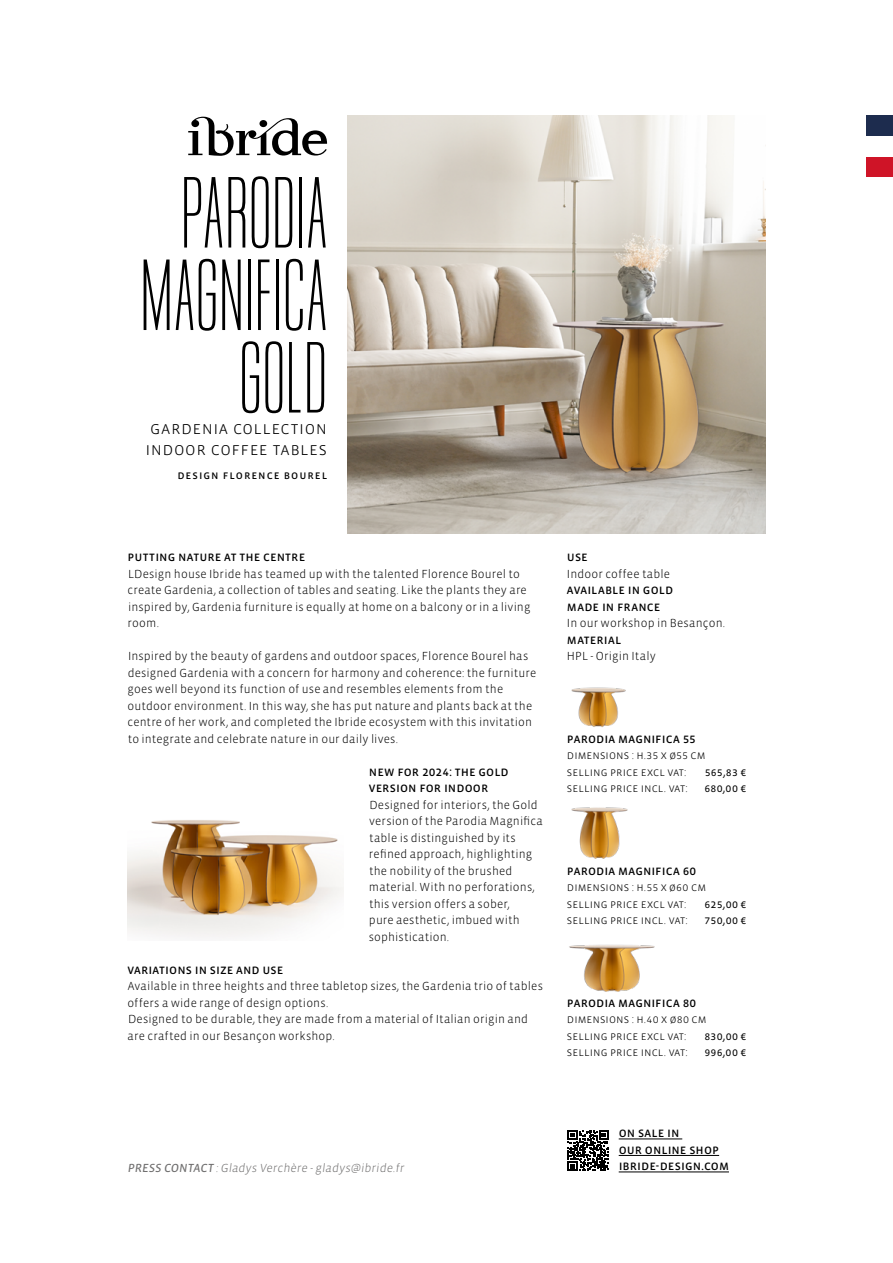
<style>
.page{position:relative;width:893px;height:1263px;background:#fff}
.page>*{position:absolute;margin:0;border:0;box-sizing:border-box;transform-origin:0 0}
.t1{font:70.5px/82.5px "Norfolk Narrow";color:#000;text-align:right}
.t2{font:300 18px/21px "Vista Sans OT";letter-spacing:.03em;color:#000}
.t3{font:13.5px/16.5px "Vista Sans OT";letter-spacing:.005em;color:#000}
.t4{font:300 12px/16.5px "Vista Sans OT";letter-spacing:.01em;color:#000}
.t5{font:300 12px "Vista Sans OT";letter-spacing:-.13em;color:#706f6f}
.t6{font:12px "Vista Sans OT";letter-spacing:.015em;color:#000}
.t7{font:12px "Vista Sans OT";letter-spacing:.08em;color:#000}
.s1{font-weight:400}
</style>
<div class="page">
<img style="left:347px;top:116px;width:418px;height:418px">
<svg style="left:188px;top:116px;width:139px;height:40px"></svg>
<div style="left:867px;top:157px;width:26px;height:20px;background:#cf1427"></div>
<div style="left:867px;top:116px;width:26px;height:20px;background:#1d2c4e"></div>
<img style="left:128px;top:820px;width:215px;height:118px">
<hr style="left:619px;top:1139px;width:63px;height:1px;background:#000">
<hr style="left:619px;top:1155px;width:100px;height:1px;background:#000">
<hr style="left:619px;top:1172px;width:110px;height:1px;background:#000">
<svg style="left:568px;top:1130px;width:41px;height:41px"></svg>
<img style="left:571px;top:687px;width:55px;height:40px">
<img style="left:571px;top:807px;width:57px;height:52px">
<img style="left:569px;top:944px;width:86px;height:48px">
<h1 class="t1" style="left:140px;top:171px;width:189px">PARODIA<br>MAGNIFICA<br>GOLD</h1>
<h2 class="t2" style="left:146px;top:417px;width:183px">gardenia collection<br>I ndoor coffee tables</h2>
<p class="t7" style="left:177px;top:468px;width:8px">des</p>
<p class="t7" style="left:199px;top:468px;width:129px">ign florence bou rel</p>
<p class="t3" style="left:128px;top:548px;width:177px">Putting natu re at the centre</p>
<p class="t4" style="left:127px;top:565px;width:404px">LDesign house Ibride has teamed up with the talented Florence Bourel to create Gardenia, a collection of tables and seating. Like the plants they are inspired by, Gardenia furniture is equally at home on a balcony or in a living room.</p>
<p class="t4" style="left:127px;top:648px;width:410px">Inspired by the beauty of gardens and outdoor spaces, Florence Bourel has designed Gardenia with a concern for harmony and coherence: the furniture goes well beyond its function of use and resembles elements from the outdoor environment. In this way, she has put nature and plants back at the centre of her work, and completed the Ibride ecosystem with this invitation to integrate and celebrate nature in our daily lives.</p>
<p class="t3" style="left:369px;top:763px;width:139px">new for 2024: The gold version for indoor</p>
<p class="t4" style="left:369px;top:796px;width:176px">Designed for interiors, the Gold version of the Parodia Magnifica table is distinguished by its refined approach, highlighting the nobility of the brushed material. With no perforations, this version offers a sober,<br>pure aesthetic, imbued with sophistication.</p>
<p class="t3" style="left:127px;top:961px;width:143px">Variations in size and use</p>
<p class="t4" style="left:127px;top:978px;width:417px">Available in three heights and three tabletop sizes, the Gardenia trio of tables offers a wide range of design options.<br>Designed to be durable, they are made from a material of Italian origin and are crafted in our Besançon workshop.</p>
<p class="t3" style="left:567px;top:548px;width:22px">USE</p>
<p class="t4" style="left:567px;top:565px;width:105px">Indoor coffee table</p>
<p class="t3" style="left:567px;top:581px;width:106px">Available in Gold<br>Made</p>
<p class="t3" style="left:602px;top:598px;width:58px">in France</p>
<p class="t4" style="left:567px;top:615px;width:160px">In our workshop in Besançon.</p>
<p class="t3" style="left:567px;top:631px;width:56px">material</p>
<p class="t4" style="left:567px;top:648px;width:90px">HPL - Origin Italy</p>
<p class="t3" style="left:567px;top:730px;width:130px">PARODIA MAGNI FICA 55</p>
<p class="t4" style="left:567px;top:747px;width:140px">Dimensions : H.35 x ø55 cm selling price excl VAT:</p>
<p class="t6" style="left:705px;top:765px;width:43px">565,83 €</p>
<p class="t4" style="left:567px;top:780px;width:122px">selling price incl. VAT:</p>
<p class="t6" style="left:704px;top:782px;width:44px">680,00 €</p>
<p class="t3" style="left:567px;top:862px;width:131px">PARO DIA MAGNI FICA 60</p>
<p class="t4" style="left:567px;top:879px;width:141px">Dimensions : H.55 x ø60 cm selling price excl VAT:</p>
<p class="t6" style="left:705px;top:897px;width:43px">625,00 €</p>
<p class="t4" style="left:567px;top:912px;width:122px">selling price incl. VAT:</p>
<p class="t6" style="left:705px;top:914px;width:43px">750,00 €</p>
<p class="t3" style="left:567px;top:994px;width:131px">PARO DIA MAGNI FICA 80</p>
<p class="t4" style="left:567px;top:1011px;width:141px">Dimensions : H.40 x ø80 cm selling price excl VAT:</p>
<p class="t6" style="left:704px;top:1029px;width:43px">830,00 €</p>
<p class="t4" style="left:567px;top:1044px;width:122px">selling price incl. VAT:</p>
<p class="t6" style="left:704px;top:1046px;width:44px">996,00 €</p>
<p class="t3" style="left:619px;top:1124px;width:102px">on sale in<br>our online shop</p>
<p class="t5" style="left:128px;top:1161px;width:280px"><span class="s1">PRESS CONTACT</span> :Gladys Verchère -gladys@ibride.fr</p>
<p class="t3" style="left:619px;top:1157px;width:112px">ibride-design.com</p>
</div>
